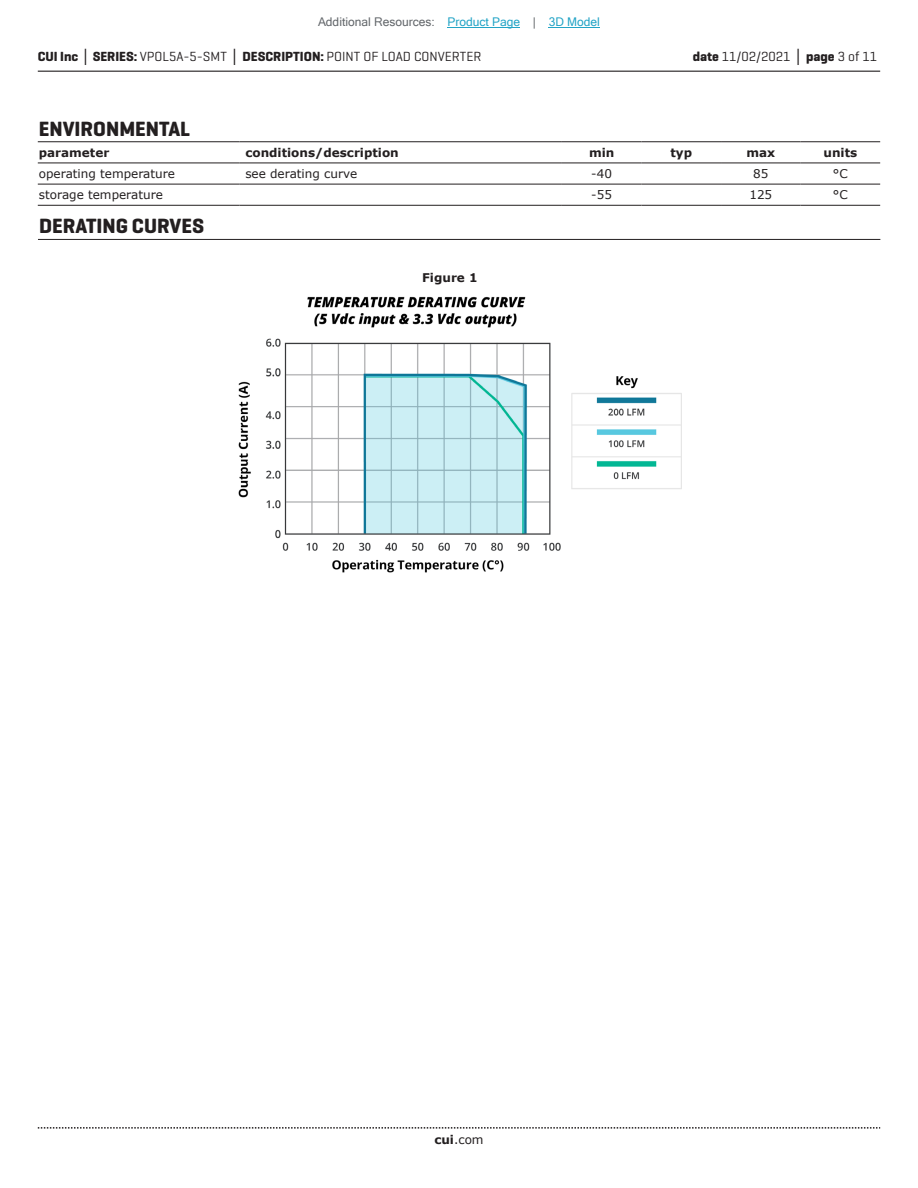
<style>
.page{position:relative;width:918px;height:1188px;background:#fff}
.page>*{position:absolute;margin:0;border:0;box-sizing:border-box;transform-origin:0 0}
.t1{font:700 21px "Geogrotesque";color:#231f20}
.t2{font:13.5px "Geogrotesque";color:#231f20}
.t3{font:12px "Verdana";color:#231f20}
.t4{font:700 12px "Verdana";color:#231f20}
.t5{font:12px "Microsoft Sans Serif";color:#63676b}
.s1{color:#23a4c6}
.s2{font-weight:700}
.s3{font-family:"Verdana";font-weight:700}
</style>
<div class="page">
<hr style="left:38px;top:71px;width:842px;height:1px;background:#231f20">
<svg style="left:38px;top:1127px;width:842px;height:2px"></svg>
<hr style="left:38px;top:141px;width:201px;height:1px;background:#231f20">
<hr style="left:239px;top:141px;width:323px;height:1px;background:#231f20">
<hr style="left:562px;top:141px;width:79px;height:1px;background:#231f20">
<hr style="left:641px;top:141px;width:80px;height:1px;background:#231f20">
<hr style="left:721px;top:141px;width:80px;height:1px;background:#231f20">
<hr style="left:801px;top:141px;width:79px;height:1px;background:#231f20">
<hr style="left:38px;top:163px;width:201px;height:1px;background:#231f20">
<hr style="left:239px;top:163px;width:323px;height:1px;background:#231f20">
<hr style="left:562px;top:163px;width:79px;height:1px;background:#231f20">
<hr style="left:641px;top:163px;width:80px;height:1px;background:#231f20">
<hr style="left:721px;top:163px;width:80px;height:1px;background:#231f20">
<hr style="left:801px;top:163px;width:79px;height:1px;background:#231f20">
<hr style="left:38px;top:184px;width:201px;height:1px;background:#231f20">
<hr style="left:239px;top:184px;width:323px;height:1px;background:#231f20">
<hr style="left:562px;top:184px;width:79px;height:1px;background:#231f20">
<hr style="left:641px;top:184px;width:80px;height:1px;background:#231f20">
<hr style="left:721px;top:184px;width:80px;height:1px;background:#231f20">
<hr style="left:801px;top:184px;width:79px;height:1px;background:#231f20">
<hr style="left:38px;top:205px;width:201px;height:1px;background:#231f20">
<hr style="left:239px;top:205px;width:323px;height:1px;background:#231f20">
<hr style="left:562px;top:205px;width:79px;height:1px;background:#231f20">
<hr style="left:641px;top:205px;width:80px;height:1px;background:#231f20">
<hr style="left:721px;top:205px;width:80px;height:1px;background:#231f20">
<hr style="left:801px;top:205px;width:79px;height:1px;background:#231f20">
<hr style="left:38px;top:239px;width:842px;height:1px;background:#231f20">
<img style="left:238px;top:296px;width:443px;height:277px">
<hr style="left:448px;top:27px;width:72px;height:1px;background:#23a4c6">
<hr style="left:549px;top:27px;width:51px;height:1px;background:#23a4c6">
<p class="t5" style="left:318px;top:15px;width:283px">Additional Resources: <span class="s1">Product Page</span> | <span class="s1">3D Model</span></p>
<p class="t2" style="left:38px;top:48px;width:445px"><span class="s2">CUI Inc</span> <span class="s3">│</span> <span class="s2">SERIES:</span> VPOL5A-5-SMT <span class="s3">│</span> <span class="s2">DESCRIPTION:</span> POINT OF LOAD CONVERTER</p>
<p class="t2" style="left:693px;top:48px;width:186px"><span class="s2">date</span> 11/02/2021 <span class="s3">│</span> <span class="s2">page</span> 3 of 11</p>
<h1 class="t1" style="left:39px;top:116px;width:153px">ENVIRONMENTAL</h1>
<p class="t4" style="left:39px;top:144px;width:72px">parameter</p>
<p class="t4" style="left:245px;top:144px;width:155px">conditions/description</p>
<p class="t4" style="left:589px;top:144px;width:27px">min</p>
<p class="t4" style="left:670px;top:144px;width:23px">typ</p>
<p class="t4" style="left:746px;top:144px;width:30px">max</p>
<p class="t4" style="left:824px;top:144px;width:35px">units</p>
<p class="t3" style="left:39px;top:165px;width:138px">operating temperature</p>
<p class="t3" style="left:245px;top:165px;width:113px">see derating curve</p>
<p class="t3" style="left:591px;top:165px;width:22px">-40</p>
<p class="t3" style="left:753px;top:165px;width:17px">85</p>
<p class="t3" style="left:833px;top:165px;width:16px">°C</p>
<p class="t3" style="left:39px;top:187px;width:126px">storage temperature</p>
<p class="t3" style="left:591px;top:187px;width:22px">-55</p>
<p class="t3" style="left:749px;top:187px;width:24px">125</p>
<p class="t3" style="left:833px;top:187px;width:16px">°C</p>
<h1 class="t1" style="left:39px;top:213px;width:167px">DERATING CURVES</h1>
<p class="t4" style="left:422px;top:269px;width:57px">Figure 1</p>
<p class="t3" style="left:434px;top:1131px;width:51px"><span class="s2">cui</span>.com</p>
</div>
